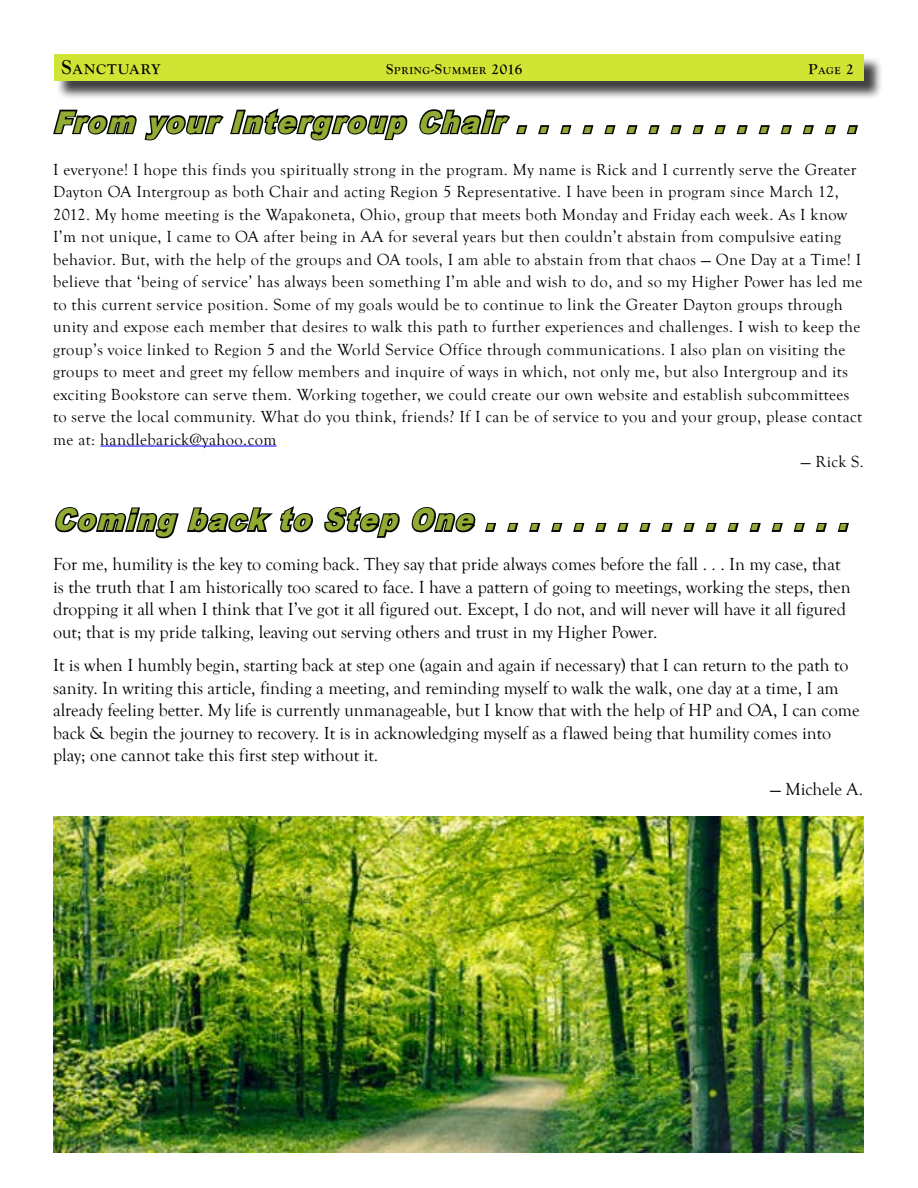
<style>
.page{position:relative;width:918px;height:1188px;background:#fff}
.page>*{position:absolute;margin:0;border:0;box-sizing:border-box;transform-origin:0 0}
.t1{font:italic 900 30px "Arial";color:#91ab34;scale:.9 1}
.t2{font:18px/22.5px "Goudy Old Style T";color:#000}
.t3{font:16.5px/22.5px "Goudy Old Style T";letter-spacing:.025em;color:#000}
.t4{font:700 14.7px "Goudy Old Style T";letter-spacing:.07em;color:#000}
.t5{font:700 10.5px "Goudy Old Style T";letter-spacing:.07em;color:#000}
.s1{font-size:21px}
.s2{font-size:15px}
</style>
<div class="page">
<div style="left:57px;top:57px;width:826px;height:43px;background:#000;opacity:.75"></div>
<div style="left:54px;top:54px;width:810px;height:27px;background:#d0e434"></div>
<svg style="left:55px;top:506px;width:258px;height:33px"></svg>
<svg style="left:324px;top:506px;width:76px;height:32px"></svg>
<svg style="left:411px;top:507px;width:86px;height:26px"></svg>
<svg style="left:507px;top:522px;width:12px;height:10px"></svg>
<svg style="left:529px;top:522px;width:12px;height:10px"></svg>
<svg style="left:551px;top:522px;width:12px;height:10px"></svg>
<svg style="left:573px;top:522px;width:12px;height:10px"></svg>
<svg style="left:595px;top:522px;width:12px;height:10px"></svg>
<svg style="left:617px;top:522px;width:12px;height:10px"></svg>
<svg style="left:639px;top:522px;width:12px;height:10px"></svg>
<svg style="left:661px;top:522px;width:12px;height:10px"></svg>
<svg style="left:683px;top:522px;width:12px;height:10px"></svg>
<svg style="left:705px;top:522px;width:12px;height:10px"></svg>
<svg style="left:727px;top:522px;width:12px;height:10px"></svg>
<svg style="left:749px;top:522px;width:12px;height:10px"></svg>
<svg style="left:771px;top:522px;width:12px;height:10px"></svg>
<svg style="left:793px;top:522px;width:12px;height:10px"></svg>
<svg style="left:815px;top:522px;width:12px;height:10px"></svg>
<svg style="left:837px;top:522px;width:12px;height:10px"></svg>
<hr style="left:100px;top:446px;width:176px;height:1px;background:#00f">
<svg style="left:53px;top:108px;width:355px;height:33px"></svg>
<svg style="left:419px;top:109px;width:109px;height:26px"></svg>
<svg style="left:538px;top:125px;width:12px;height:10px"></svg>
<svg style="left:560px;top:125px;width:12px;height:10px"></svg>
<svg style="left:582px;top:125px;width:12px;height:10px"></svg>
<svg style="left:604px;top:125px;width:12px;height:10px"></svg>
<svg style="left:626px;top:125px;width:12px;height:10px"></svg>
<svg style="left:648px;top:125px;width:12px;height:10px"></svg>
<svg style="left:670px;top:125px;width:12px;height:10px"></svg>
<svg style="left:692px;top:125px;width:12px;height:10px"></svg>
<svg style="left:714px;top:125px;width:12px;height:10px"></svg>
<svg style="left:736px;top:125px;width:12px;height:10px"></svg>
<svg style="left:758px;top:125px;width:12px;height:10px"></svg>
<svg style="left:780px;top:125px;width:12px;height:10px"></svg>
<svg style="left:802px;top:125px;width:12px;height:10px"></svg>
<svg style="left:824px;top:125px;width:12px;height:10px"></svg>
<svg style="left:846px;top:125px;width:12px;height:10px"></svg>
<img style="left:53px;top:817px;width:811px;height:336px">
<p class="t4" style="left:62px;top:61px;width:100px"><span class="s1">S</span>ANCTUARY</p>
<p class="t5" style="left:386px;top:65px;width:138px"><span class="s2">S</span>PRING<span class="s2">-S</span>UMMER <span class="s2">2016</span></p>
<p class="t5" style="left:809px;top:65px;width:46px"><span class="s2">P</span>AGE <span class="s2">2</span></p>
<h1 class="t1" style="left:53px;top:100px;width:906px">From your Intergroup Chair . . . . . . . . . . . . . . . .</h1>
<p class="t3" style="left:53px;top:158px;width:811px">I everyone! I hope this finds you spiritually strong in the program. My name is Rick and I currently serve the Greater Dayton OA Intergroup as both Chair and acting Region 5 Representative. I have been in program since March 12, 2012. My home meeting is the Wapakoneta, Ohio, group that meets both Monday and Friday each week. As I know I’m not unique, I came to OA after being in AA for several years but then couldn’t abstain from compulsive eating behavior. But, with the help of the groups and OA tools, I am able to abstain from that chaos — One Day at a Time! I believe that ‘being of service’ has always been something I’m able and wish to do, and so my Higher Power has led me to this current service position. Some of my goals would be to continue to link the Greater Dayton groups through unity and expose each member that desires to walk this path to further experiences and challenges. I wish to keep the group’s voice linked to Region 5 and the World Service Office through communications. I also plan on visiting the groups to meet and greet my fellow members and inquire of ways in which, not only me, but also Intergroup and its exciting Bookstore can serve them. Working together, we could create our own website and establish subcommittees to serve the local community. What do you think, friends? If I can be of service to you and your group, please contact me at: handlebarick@yahoo.com</p>
<p class="t3" style="left:801px;top:451px;width:65px">— Rick S.</p>
<h1 class="t1" style="left:53px;top:498px;width:896px">Coming back to Step One . . . . . . . . . . . . . . . . .</h1>
<p class="t2" style="left:53px;top:554px;width:799px">For me, humility is the key to coming back. They say that pride always comes before the fall . . . In my case, that is the truth that I am historically too scared to face. I have a pattern of going to meetings, working the steps, then dropping it all when I think that I’ve got it all figured out. Except, I do not, and will never will have it all figured out; that is my pride talking, leaving out serving others and trust in my Higher Power.</p>
<p class="t2" style="left:53px;top:654px;width:808px">It is when I humbly begin, starting back at step one (again and again if necessary) that I can return to the path to sanity. In writing this article, finding a meeting, and reminding myself to walk the walk, one day at a time, I am already feeling better. My life is currently unmanageable, but I know that with the help of HP and OA, I can come back &amp; begin the journey to recovery. It is in acknowledging myself as a flawed being that humility comes into play; one cannot take this first step without it.</p>
<p class="t2" style="left:770px;top:778px;width:94px">— Michele A.</p>
</div>
